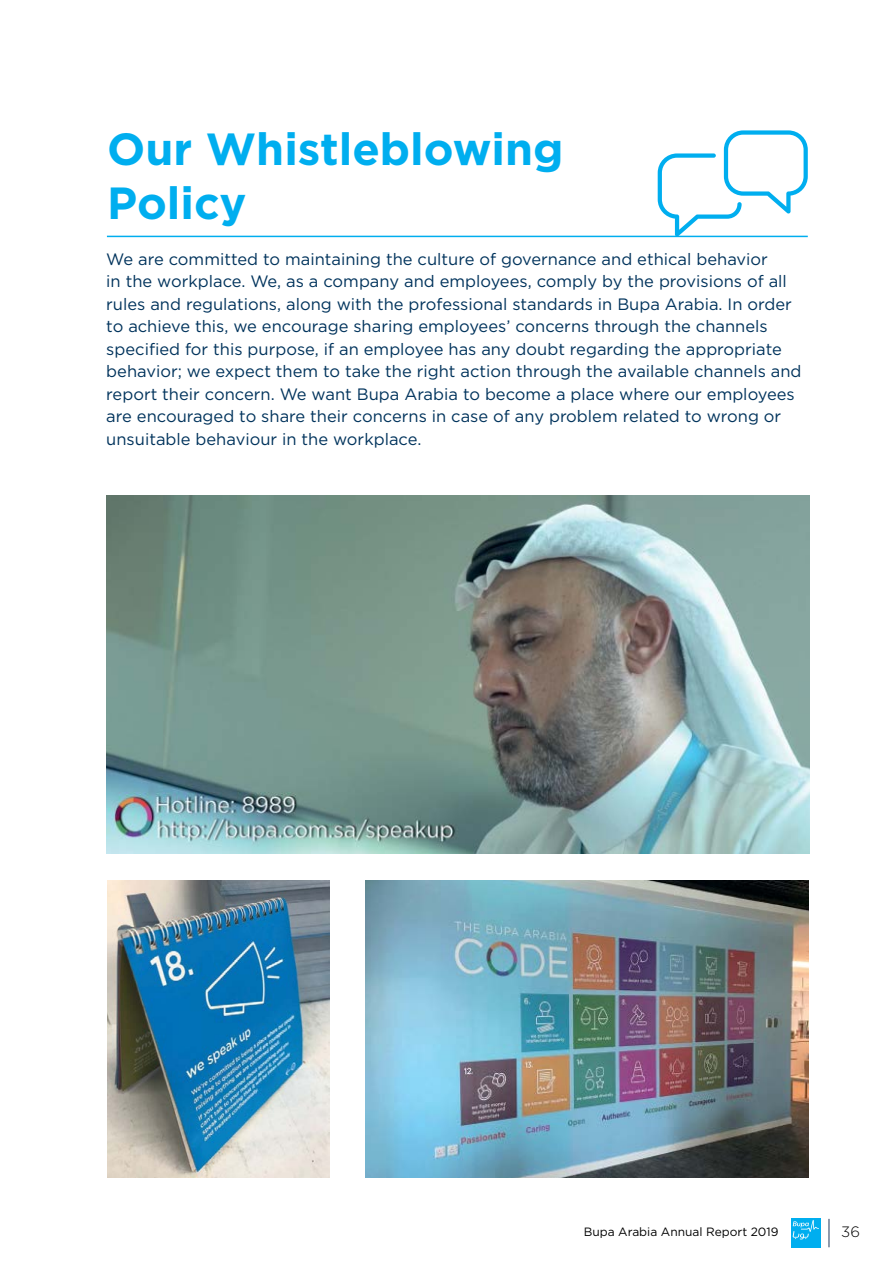
<style>
.page{position:relative;width:893px;height:1263px;background:#fff}
.page>*{position:absolute;margin:0;border:0;box-sizing:border-box;transform-origin:0 0}
.t1{font:700 45px/54px "Gotham";color:#00aeef}
.t2{font:16.5px/22.5px "Gotham";color:#00335c}
.t3{font:300 15px "Gotham";color:#000}
.t4{font:12px "Gotham";color:#000}
</style>
<div class="page">
<hr style="left:107px;top:236px;width:701px;height:1px;background:#00aeef">
<svg style="left:658px;top:130px;width:150px;height:107px"></svg>
<img style="left:366px;top:881px;width:442px;height:297px">
<img style="left:108px;top:881px;width:222px;height:297px">
<img style="left:106px;top:495px;width:703px;height:359px">
<svg style="left:829px;top:1219px;width:1px;height:28px"></svg>
<div style="left:791px;top:1218px;width:30px;height:30px;background:#00aeef"></div>
<svg style="left:793px;top:1220px;width:26px;height:19px"></svg>
<h1 class="t1" style="left:107px;top:121px;width:458px">Our Whistleblowing<br>Policy</h1>
<p class="t2" style="left:106px;top:247px;width:697px">We are committed to maintaining the culture of governance and ethical behavior<br>in the workplace. We, as a company and employees, comply by the provisions of all rules and regulations, along with the professional standards in Bupa Arabia. In order to achieve this, we encourage sharing employees’ concerns through the channels specified for this purpose, if an employee has any doubt regarding the appropriate behavior; we expect them to take the right action through the available channels and report their concern. We want Bupa Arabia to become a place where our employees are encouraged to share their concerns in case of any problem related to wrong or unsuitable behaviour in the workplace.</p>
<p class="t4" style="left:584px;top:1225px;width:196px">Bupa Arabia Annual Report 2019</p>
<p class="t3" style="left:841px;top:1224px;width:20px">36</p>
</div>
